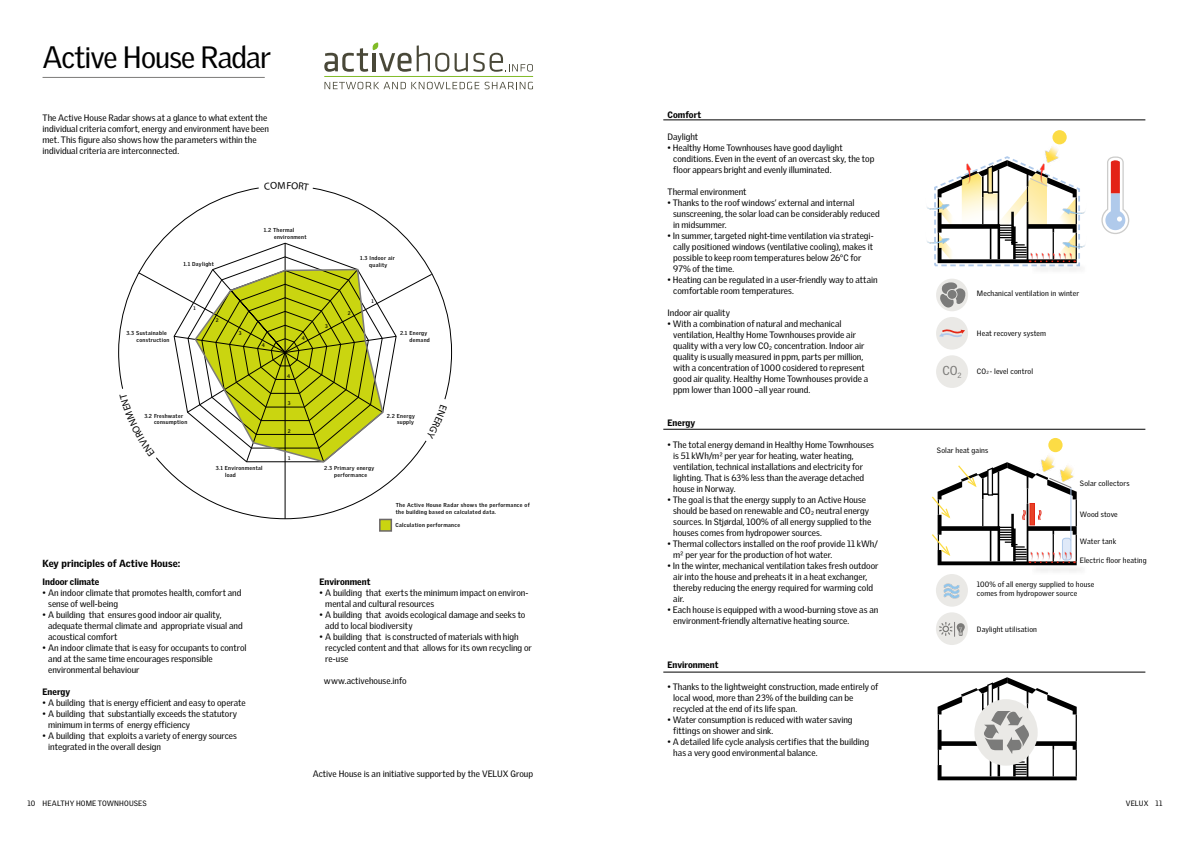
<style>
.page{position:relative;width:1191px;height:842px;background:#fff}
.page>*{position:absolute;margin:0;border:0;box-sizing:border-box;transform-origin:0 0}
.t1{font:30px "Velux Gothic";letter-spacing:-.035em;color:#000}
.t2{font:12.6px "Velux Gothic";color:#7c7b79}
.t3{font:900 10px "Velux Gothic";letter-spacing:.005em;color:#000}
.t4{font:9px/11px "Velux Gothic";color:#000}
.t5{font:900 9px "Velux Gothic";color:#000}
.t6{font:7.5px/9px "Velux Gothic";letter-spacing:.015em;color:#000}
.t7{font:700 5.6px/6.7px "Velux Gothic";letter-spacing:.05em;color:#000}
.t8{font:700 5.1px "Velux Gothic";color:#000}
.s1{font-size:4.4px}
</style>
<div class="page">
<hr style="left:663px;top:120px;width:482px;height:1px;background:#000">
<hr style="left:663px;top:429px;width:482px;height:1px;background:#000">
<hr style="left:663px;top:672px;width:482px;height:1px;background:#000">
<div style="left:380px;top:519px;width:11px;height:12px;background:#cad510"></div>
<div style="left:379px;top:519px;width:13px;height:13px;border:2px solid #6d6968"></div>
<div style="left:1052px;top:130px;width:14px;height:14px;background:#fcdc45;border-radius:50%"></div>
<img style="left:1045px;top:139px;width:19px;height:16px">
<img style="left:927px;top:207px;width:6px;height:3px">
<img style="left:927px;top:241px;width:6px;height:3px">
<div style="left:1030px;top:262px;width:57px;height:12px;background:#f7f7f7"></div>
<svg style="left:933px;top:155px;width:148px;height:112px"></svg>
<svg style="left:1101px;top:156px;width:28px;height:78px"></svg>
<div style="left:936px;top:317px;width:32px;height:33px;background:#eae9e6;border-radius:50%"></div>
<svg style="left:939px;top:329px;width:26px;height:8px"></svg>
<div style="left:936px;top:279px;width:32px;height:32px;background:#eae9e6;border-radius:50%"></div>
<svg style="left:940px;top:282px;width:26px;height:25px"></svg>
<div style="left:936px;top:355px;width:32px;height:33px;background:#eae9e6;border-radius:50%"></div>
<div style="left:936px;top:574px;width:32px;height:33px;background:#eae9e6;border-radius:50%"></div>
<img style="left:938px;top:581px;width:22px;height:18px">
<div style="left:936px;top:612px;width:32px;height:33px;background:#eae9e6;border-radius:50%"></div>
<svg style="left:939px;top:622px;width:25px;height:15px"></svg>
<div style="left:1048px;top:438px;width:14px;height:14px;background:#fcdc45;border-radius:50%"></div>
<img style="left:1041px;top:449px;width:19px;height:13px">
<img style="left:1055px;top:458px;width:5px;height:4px">
<div style="left:1030px;top:563px;width:57px;height:12px;background:#000;opacity:.75"></div>
<svg style="left:932px;top:462px;width:145px;height:103px"></svg>
<svg style="left:937px;top:677px;width:140px;height:103px"></svg>
<hr style="left:43px;top:77px;width:222px;height:1px;background:#7c7b79">
<svg style="left:324px;top:43px;width:87px;height:29px"></svg>
<svg style="left:417px;top:45px;width:116px;height:27px"></svg>
<svg style="left:324px;top:82px;width:209px;height:7px"></svg>
<hr style="left:324px;top:76px;width:209px;height:1px;background:#81bb27">
<svg style="left:118px;top:187px;width:334px;height:332px"></svg>
<h1 class="t1" style="left:43px;top:40px;width:230px">Active House Radar</h1>
<p class="t4" style="left:43px;top:113px;width:228px">The Active House Radar shows at a glance to what extent the individual criteria comfort, energy and environment have been met. This figure also shows how the parameters within the individual criteria are interconnected.</p>
<p class="t7" style="left:183px;top:260px;width:32px">1.1 Daylight</p>
<p class="t8" style="left:193px;top:304px;width:4px">1</p>
<p class="t8" style="left:216px;top:317px;width:4px">2</p>
<p class="t7" style="left:274px;top:226px;width:34px;text-indent:-10px">1.2 Thermal environment</p>
<p class="t8" style="left:325px;top:322px;width:4px">3</p>
<p class="t7" style="left:360px;top:254px;width:36px;text-align:center">1.3 Indoor air quality</p>
<p class="t8" style="left:348px;top:310px;width:4px">2</p>
<p class="t8" style="left:371px;top:297px;width:4px">1</p>
<p class="t8" style="left:239px;top:329px;width:4px">3</p>
<p class="t7" style="left:136px;top:330px;width:35px;text-indent:-10px">3.3 Sustainable construction</p>
<p class="t7" style="left:409px;top:330px;width:22px;text-indent:-9px">2.1 Energy demand</p>
<p class="t8" style="left:302px;top:335px;width:5px">4</p>
<p class="t8" style="left:262px;top:341px;width:5px">4</p>
<p class="t8" style="left:287px;top:372px;width:5px">4</p>
<p class="t7" style="left:154px;top:412px;width:35px;text-indent:-10px">3.2 Freshwater consumption</p>
<p class="t7" style="left:225px;top:464px;width:39px;text-indent:-9px">3.1 Environmental load</p>
<p class="t3" style="left:43px;top:557px;width:139px">Key principles of Active House:</p>
<p class="t5" style="left:43px;top:576px;width:58px">Indoor climate</p>
<p class="t4" style="left:48px;top:587px;width:195px;text-indent:-6px">• An indoor climate that promotes health, comfort and sense of well-being</p>
<p class="t4" style="left:48px;top:609px;width:196px;text-indent:-6px">• A building that ensures good indoor air quality, adequate thermal climate and appropriate visual and acoustical comfort</p>
<p class="t4" style="left:48px;top:642px;width:200px;text-indent:-6px">• An indoor climate that is easy for occupants to control and at the same time encourages responsible environmental behaviour</p>
<p class="t5" style="left:43px;top:686px;width:29px">Energy</p>
<p class="t4" style="left:43px;top:697px;width:205px">• A building that is energy efficient and easy to operate</p>
<p class="t4" style="left:48px;top:708px;width:190px;text-indent:-6px">• A building that substantially exceeds the statutory minimum in terms of energy efficiency</p>
<p class="t4" style="left:48px;top:730px;width:190px;text-indent:-6px">• A building that exploits a variety of energy sources integrated in the overall design</p>
<p class="t8" style="left:288px;top:399px;width:4px">3</p>
<p class="t8" style="left:288px;top:427px;width:4px">2</p>
<p class="t8" style="left:288px;top:454px;width:4px">1</p>
<p class="t7" style="left:387px;top:412px;width:29px;text-align:right">2.2 Energy supply</p>
<p class="t7" style="left:324px;top:464px;width:51px;text-align:center">2.3 Primary energy performance</p>
<p class="t7" style="left:396px;top:501px;width:135px">The Active House Radar shows the performance of the building based on calculated data.</p>
<p class="t7" style="left:395px;top:521px;width:66px">Calculation performance</p>
<p class="t5" style="left:319px;top:576px;width:52px">Environment</p>
<p class="t4" style="left:325px;top:587px;width:205px;text-indent:-6px">• A building that exerts the minimum impact on environ&shy;mental and cultural resources</p>
<p class="t4" style="left:325px;top:609px;width:202px;text-indent:-6px">• A building that avoids ecological damage and seeks to add to local biodiversity</p>
<p class="t4" style="left:325px;top:631px;width:208px;text-indent:-6px">• A building that is constructed of materials with high recycled content and that allows for its own recycling or re-use</p>
<p class="t4" style="left:324px;top:675px;width:84px">www.activehouse.info</p>
<p class="t4" style="left:313px;top:768px;width:222px">Active House is an initiative supported by the VELUX Group</p>
<p class="t5" style="left:667px;top:109px;width:35px">Comfort</p>
<p class="t4" style="left:667px;top:131px;width:32px">Daylight</p>
<p class="t4" style="left:673px;top:142px;width:203px;text-indent:-6px">• Healthy Home Townhouses have good daylight conditions. Even in the event of an overcast sky, the top floor appears bright and evenly illuminated.</p>
<p class="t4" style="left:667px;top:186px;width:80px">Thermal environment</p>
<p class="t4" style="left:673px;top:197px;width:208px;text-indent:-6px">• Thanks to the roof windows’ external and internal sunscreening, the solar load can be considerably reduced in midsummer.</p>
<p class="t4" style="left:673px;top:230px;width:202px;text-indent:-6px">• In summer, targeted night-time ventilation via strategi&shy;cally positioned windows (ventilative cooling), makes it possible to keep room temperatures below 26°C for 97% of the time.</p>
<p class="t4" style="left:673px;top:274px;width:206px;text-indent:-6px">• Heating can be regulated in a user-friendly way to attain comfortable room temperatures.</p>
<p class="t4" style="left:667px;top:307px;width:64px">Indoor air quality</p>
<p class="t4" style="left:673px;top:318px;width:196px;text-indent:-6px">• With a combination of natural and mechanical ventilation, Healthy Home Townhouses provide air quality with a very low CO<sub>2</sub> concentration. Indoor air quality is usually measured in ppm, parts per million, with a concentration of 1000 cosidered to represent good air quality. Healthy Home Townhouses provide a ppm lower than 1000 –all year round.</p>
<p class="t5" style="left:667px;top:417px;width:29px">Energy</p>
<p class="t4" style="left:673px;top:439px;width:202px;text-indent:-6px">• The total energy demand in Healthy Home Townhouses is 51 kWh/m² per year for heating, water heating, ventilation, technical installations and electricity for lighting. That is 63% less than the average detached house in Norway.</p>
<p class="t4" style="left:673px;top:494px;width:200px;text-indent:-6px">• The goal is that the energy supply to an Active House should be based on renewable and CO<sub>2</sub> neutral energy sources. In Stjørdal, 100% of all energy supplied to the houses comes from hydropower sources.</p>
<p class="t4" style="left:673px;top:538px;width:206px;text-indent:-6px">• Thermal collectors installed on the roof provide 11 kWh/ m² per year for the production of hot water.</p>
<p class="t4" style="left:673px;top:560px;width:207px;text-indent:-6px">• In the winter, mechanical ventilation takes fresh outdoor air into the house and preheats it in a heat exchanger, thereby reducing the energy required for warming cold air.</p>
<p class="t4" style="left:673px;top:604px;width:207px;text-indent:-6px">• Each house is equipped with a wood-burning stove as an environment-friendly alternative heating source.</p>
<p class="t5" style="left:667px;top:659px;width:52px">Environment</p>
<p class="t4" style="left:673px;top:681px;width:207px;text-indent:-6px">• Thanks to the lightweight construction, made entirely of local wood, more than 23% of the building can be recycled at the end of its life span.</p>
<p class="t4" style="left:673px;top:714px;width:181px;text-indent:-6px">• Water consumption is reduced with water saving fittings on shower and sink.</p>
<p class="t4" style="left:673px;top:736px;width:197px;text-indent:-6px">• A detailed life cycle analysis certifies that the building has a very good environmental balance.</p>
<h2 class="t2" style="left:942px;top:363px;width:21px">CO<sub>2</sub></h2>
<p class="t6" style="left:977px;top:288px;width:104px">Mechanical ventilation in winter</p>
<p class="t6" style="left:977px;top:328px;width:71px">Heat recovery system</p>
<p class="t6" style="left:977px;top:367px;width:58px">CO<span class="s1">2</span> - level control</p>
<p class="t6" style="left:937px;top:445px;width:53px">Solar heat gains</p>
<p class="t6" style="left:1079px;top:479px;width:51px">Solar collectors</p>
<p class="t6" style="left:1079px;top:509px;width:39px">Wood stove</p>
<p class="t6" style="left:1079px;top:537px;width:38px">Water tank</p>
<p class="t6" style="left:1079px;top:555px;width:68px">Electric floor heating</p>
<p class="t6" style="left:977px;top:580px;width:119px">100% of all energy supplied to house comes from hydropower source</p>
<p class="t6" style="left:977px;top:625px;width:62px">Daylight utilisation</p>
<p class="t6" style="left:28px;top:799px;width:121px">10 HEALTHY HOME TOWNHOUSES</p>
<p class="t6" style="left:1125px;top:799px;width:38px">VELUX 11</p>
</div>
